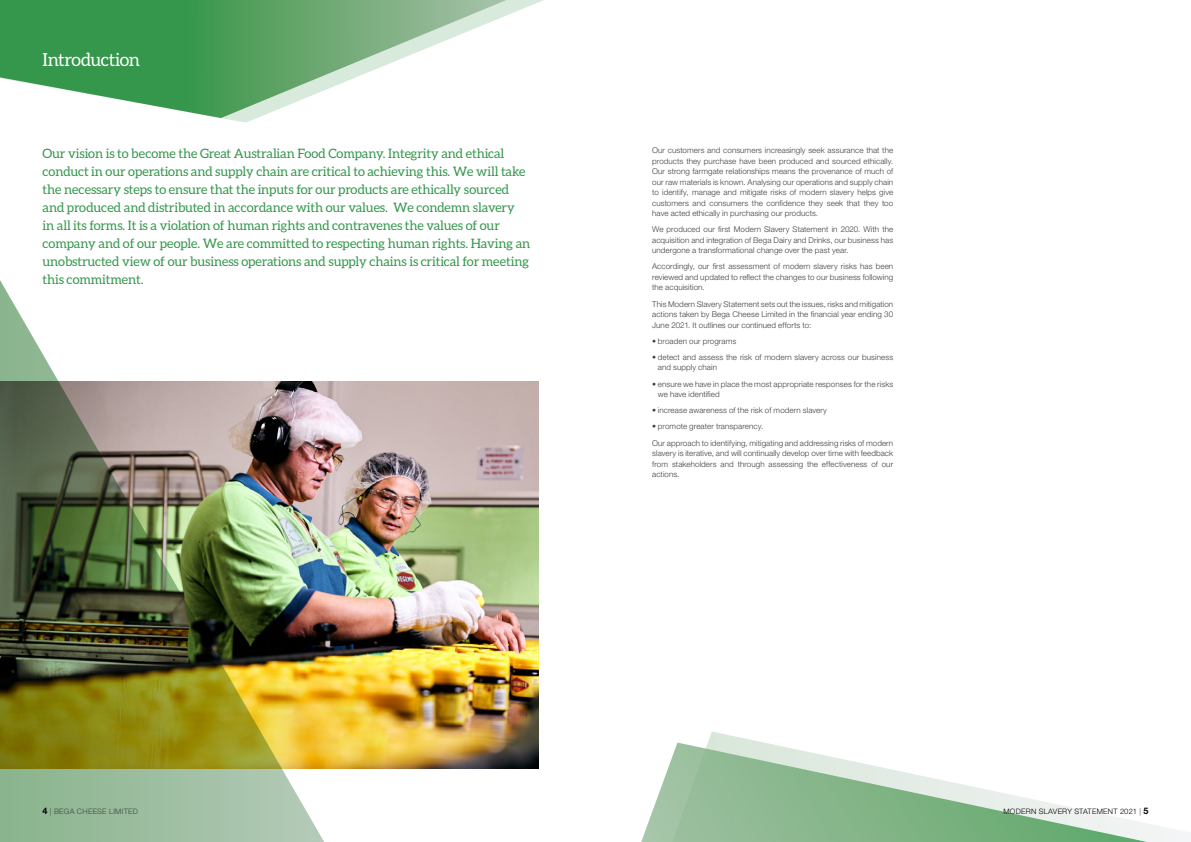
<style>
.page{position:relative;width:1191px;height:842px;background:#fff}
.page>*{position:absolute;margin:0;border:0;box-sizing:border-box;transform-origin:0 0}
.t1{font:18px "Aleo";letter-spacing:-.03em;color:#fff}
.t2{font:13px/18px "Aleo";letter-spacing:-.01em;color:#34974b}
.t3{font:300 8px/10.5px "Helvetica Neue LT Std";letter-spacing:.01em;color:#414042;text-align:justify}
.t4{font:300 7.5px "Helvetica Neue LT Std";letter-spacing:.025em;color:#000}
.t5{font:300 7.5px "Helvetica Neue LT Std";letter-spacing:.035em;color:#414042}
.s1{font-weight:700;font-size:9px;color:#000}
.s2{color:#414042}
.s3{font-weight:700;font-size:9px}
</style>
<div class="page">
<img style="left:345px;top:381px;width:194px;height:387px">
<img style="left:0;top:280px;width:345px;height:562px">
<svg style="left:222px;top:0;width:322px;height:123px"></svg>
<svg style="left:0;top:0;width:506px;height:118px"></svg>
<svg style="left:531px;top:731px;width:229px;height:11px"></svg>
<svg style="left:492px;top:742px;width:699px;height:100px"></svg>
<h1 class="t1" style="left:43px;top:49px;width:99px">Introduction</h1>
<p class="t2" style="left:43px;top:144px;width:489px">Our vision is to become the Great Australian Food Company. Integrity and ethical conduct in our operations and supply chain are critical to achieving this. We will take the necessary steps to ensure that the inputs for our products are ethically sourced and produced and distributed in accordance with our values. We condemn slavery<br>in all its forms. It is a violation of human rights and contravenes the values of our company and of our people. We are committed to respecting human rights. Having an unobstructed view of our business operations and supply chains is critical for meeting this commitment.</p>
<p class="t3" style="left:652px;top:145px;width:242px">Our customers and consumers increasingly seek assurance that the products they purchase have been produced and sourced ethically.<br>Our strong farmgate relationships means the provenance of much of our raw materials is known. Analysing our operations and supply chain to identify, manage and mitigate risks of modern slavery helps give customers and consumers the confidence they seek that they too have acted ethically in purchasing our products.</p>
<p class="t3" style="left:652px;top:224px;width:242px">We produced our first Modern Slavery Statement in 2020. With the acquisition and integration of Bega Dairy and Drinks, our business has undergone a transformational change over the past year.</p>
<p class="t3" style="left:652px;top:261px;width:242px">Accordingly, our first assessment of modern slavery risks has been reviewed and updated to reflect the changes to our business following the acquisition.</p>
<p class="t3" style="left:652px;top:298px;width:242px">This Modern Slavery Statement sets out the issues, risks and mitigation actions taken by Bega Cheese Limited in the financial year ending 30<br>June 2021. It outlines our continued efforts to:</p>
<p class="t3" style="left:652px;top:335px;width:86px">• broaden our programs</p>
<p class="t3" style="left:658px;top:352px;width:237px;text-indent:-6px">• detect and assess the risk of modern slavery across our business and supply chain</p>
<p class="t3" style="left:658px;top:378px;width:237px;text-indent:-6px">• ensure we have in place the most appropriate responses for the risks we have identified</p>
<p class="t3" style="left:652px;top:405px;width:176px">• increase awareness of the risk of modern slavery</p>
<p class="t3" style="left:652px;top:418px;width:242px;line-height:16.2px">• promote greater transparency.<br>Our approach to identifying, mitigating and addressing risks of modern</p>
<p class="t3" style="left:652px;top:448px;width:242px">slavery is iterative, and will continually develop over time with feedback from stakeholders and through assessing the effectiveness of our actions.</p>
<p class="t5" style="left:43px;top:807px;width:97px"><span class="s1">4</span> | BEGA CHEESE LIMITED</p>
<p class="t4" style="left:1003px;top:807px;width:147px">MODERN SLAVERY STATEMENT 2021 <span class="s2">|</span> <span class="s3">5</span></p>
</div>
